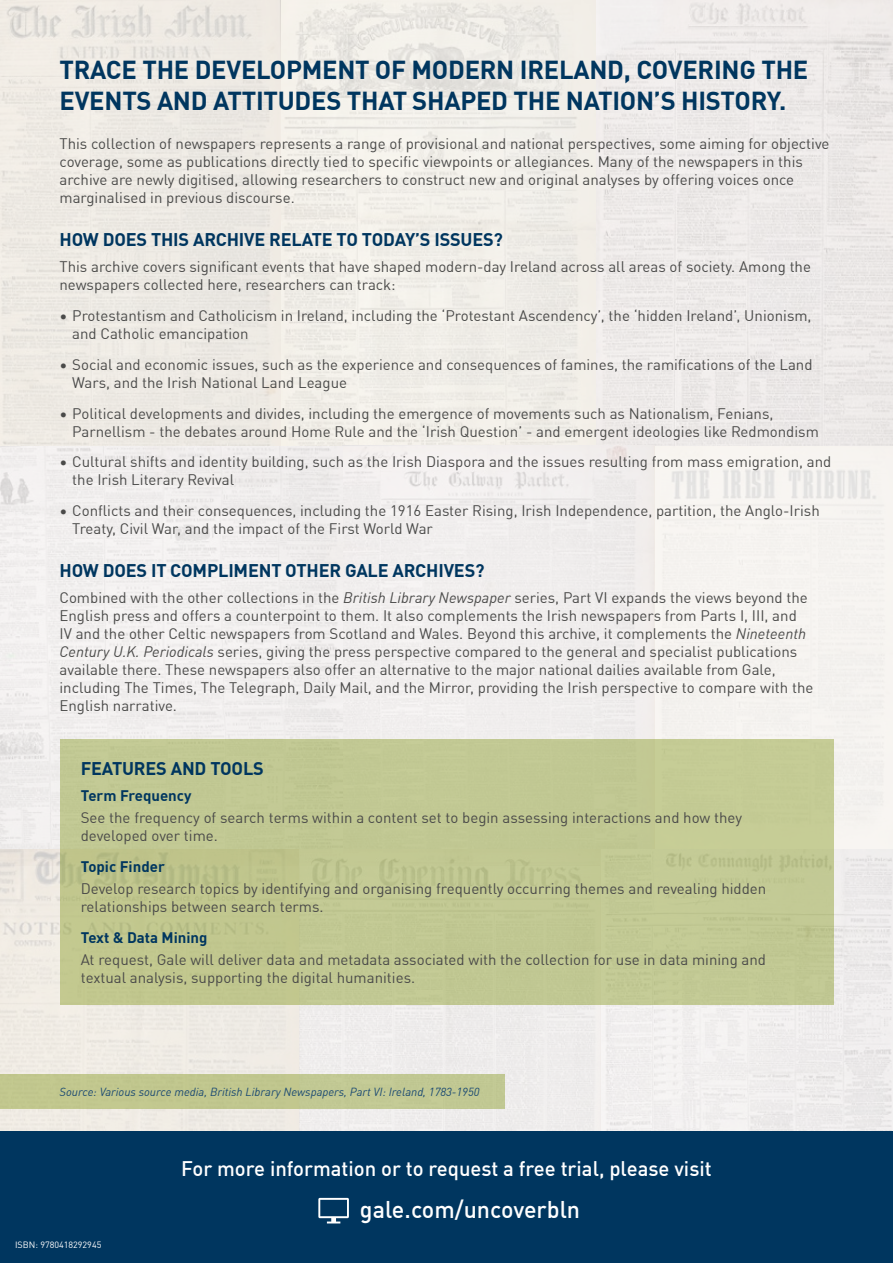
<style>
.page{position:relative;width:893px;height:1263px;background:#efece9}
.page>*{position:absolute;margin:0;border:0;box-sizing:border-box;transform-origin:0 0}
.t1{font:700 25.5px/30.6px "DIN Offc";letter-spacing:-.01em;color:#00365f}
.t2{font:500 23.7px "DIN Offc";color:#fff}
.t3{font:500 20.7px "DIN Offc";color:#fff}
.t4{font:700 18px "DIN Offc";letter-spacing:-.01em;color:#00365f}
.t5{font:15px/18px "DIN Offc";color:#4a4a49}
.t6{font:700 15px "DIN Offc";color:#00365f}
.t7{font:italic 11.55px "DIN Offc";color:#1a4972}
.t8{font:9px "DIN Offc";color:#fff}
.s1{font-style:italic}
</style>
<div class="page">
<div style="left:0;top:1131px;width:893px;height:132px;background:#00365f"></div>
<svg style="left:318px;top:1198px;width:31px;height:25px"></svg>
<div style="left:60px;top:740px;width:773px;height:265px;background:#c1c893"></div>
<div style="left:0;top:1075px;width:505px;height:34px;background:#c1c78f"></div>
<h1 class="t1" style="left:60px;top:54px;width:750px">TRACE THE DEVELOPMENT OF MODERN IRELAND, COVERING THE<br>EVENTS AND ATTITUDES THAT SHAPED THE NATION’S HISTORY.</h1>
<p class="t5" style="left:60px;top:135px;width:771px">This collection of newspapers represents a range of provisional and national perspectives, some aiming for objective coverage, some as publications directly tied to specific viewpoints or allegiances. Many of the newspapers in this archive are newly digitised, allowing researchers to construct new and original analyses by offering voices once marginalised in previous discourse.</p>
<p class="t4" style="left:60px;top:227px;width:445px">HOW DOES THIS ARCHIVE RELATE TO TODAY’S ISSUES?</p>
<p class="t5" style="left:60px;top:258px;width:753px">This archive covers significant events that have shaped modern-day Ireland across all areas of society. Among the newspapers collected here, researchers can track:</p>
<p class="t5" style="left:72px;top:307px;width:741px;text-indent:-13px">• Protestantism and Catholicism in Ireland, including the ‘Protestant Ascendency’, the ‘hidden Ireland’, Unionism, and Catholic emancipation</p>
<p class="t5" style="left:72px;top:355px;width:742px;text-indent:-13px">• Social and economic issues, such as the experience and consequences of famines, the ramifications of the Land<br>Wars, and the Irish National Land League</p>
<p class="t5" style="left:72px;top:404px;width:748px;text-indent:-13px">• Political developments and divides, including the emergence of movements such as Nationalism, Fenians,<br>Parnellism - the debates around Home Rule and the ‘Irish Question’ - and emergent ideologies like Redmondism</p>
<p class="t5" style="left:72px;top:453px;width:761px;text-indent:-13px">• Cultural shifts and identity building, such as the Irish Diaspora and the issues resulting from mass emigration, and the Irish Literary Revival</p>
<p class="t5" style="left:72px;top:502px;width:749px;text-indent:-13px">• Conflicts and their consequences, including the 1916 Easter Rising, Irish Independence, partition, the Anglo-Irish<br>Treaty, Civil War, and the impact of the First World War</p>
<p class="t4" style="left:60px;top:558px;width:426px">HOW DOES IT COMPLIMENT OTHER GALE ARCHIVES?</p>
<p class="t5" style="left:60px;top:589px;width:755px">Combined with the other collections in the <span class="s1">British Library Newspaper</span> series, Part VI expands the views beyond the English press and offers a counterpoint to them. It also complements the Irish newspapers from Parts I, III, and<br>IV and the other Celtic newspapers from Scotland and Wales. Beyond this archive, it complements the <span class="s1">Nineteenth Century U.K. Periodicals</span> series, giving the press perspective compared to the general and specialist publications available there. These newspapers also offer an alternative to the major national dailies available from Gale, including The Times, The Telegraph, Daily Mail, and the Mirror, providing the Irish perspective to compare with the English narrative.</p>
<p class="t4" style="left:81px;top:756px;width:185px">FEATURES AND TOOLS</p>
<p class="t6" style="left:81px;top:786px;width:112px">Term Frequency</p>
<p class="t5" style="left:81px;top:809px;width:663px">See the frequency of search terms within a content set to begin assessing interactions and how they developed over time.</p>
<p class="t6" style="left:81px;top:857px;width:86px">Topic Finder</p>
<p class="t5" style="left:81px;top:880px;width:687px">Develop research topics by identifying and organising frequently occurring themes and revealing hidden relationships between search terms.</p>
<p class="t6" style="left:81px;top:928px;width:128px">Text &amp; Data Mining</p>
<p class="t5" style="left:81px;top:951px;width:687px">At request, Gale will deliver data and metadata associated with the collection for use in data mining and textual analysis, supporting the digital humanities.</p>
<p class="t7" style="left:60px;top:1085px;width:421px">Source: Various source media, British Library Newspapers, Part VI: Ireland, 1783-1950</p>
<h3 class="t3" style="left:181px;top:1155px;width:532px">For more information or to request a free trial, please visit</h3>
<p class="t8" style="left:15px;top:1239px;width:88px">ISBN: 9780418292945</p>
<h2 class="t2" style="left:360px;top:1194px;width:222px">gale.com/uncoverbln</h2>
</div>
